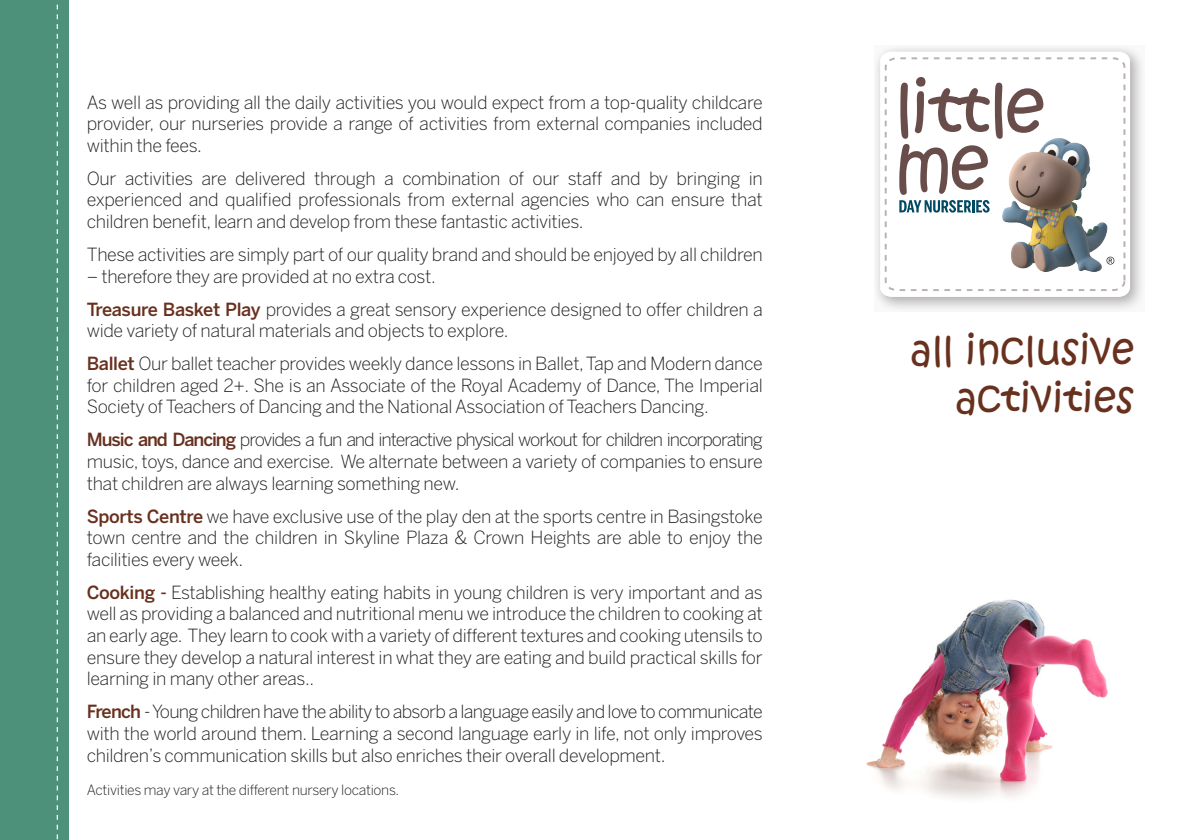
<style>
.page{position:relative;width:1191px;height:840px;background:#fff}
.page>*{position:absolute;margin:0;border:0;box-sizing:border-box;transform-origin:0 0}
.t1{font:40px "Kristen ITC";color:#68311e}
.t2{font:300 18px/21.6px "Benton Sans";letter-spacing:-.02em;color:#231f20;text-align:justify}
.t3{font:300 14px "Benton Sans";letter-spacing:-.02em;color:#231f20}
.s1{font-weight:500;color:#68311e}
</style>
<div class="page">
<svg style="left:875px;top:47px;width:267px;height:263px"></svg>
<svg style="left:880px;top:52px;width:250px;height:245px"></svg>
<svg style="left:883px;top:56px;width:243px;height:236px"></svg>
<svg style="left:899px;top:77px;width:144px;height:135px"></svg>
<img style="left:989px;top:133px;width:131px;height:147px">
<div style="left:0;top:0;width:68px;height:839px;background:#4d917a"></div>
<svg style="left:57px;top:4px;width:1px;height:835px"></svg>
<img style="left:866px;top:599px;width:242px;height:200px">
<p class="t2" style="left:87px;top:91px;width:677px">As well as providing all the daily activities you would expect from a top-quality childcare provider, our nurseries provide a range of activities from external companies included within the fees.</p>
<p class="t2" style="left:87px;top:167px;width:677px">Our activities are delivered through a combination of our staff and by bringing in experienced and qualified professionals from external agencies who can ensure that children benefit, learn and develop from these fantastic activities.</p>
<p class="t2" style="left:87px;top:243px;width:677px">These activities are simply part of our quality brand and should be enjoyed by all children</p>
<p class="t2" style="left:87px;top:265px;width:350px">– therefore they are provided at no extra cost.</p>
<p class="t2" style="left:87px;top:298px;width:677px"><span class="s1">Treasure Basket Play</span> provides a great sensory experience designed to offer children a wide variety of natural materials and objects to explore.</p>
<p class="t2" style="left:87px;top:352px;width:677px"><span class="s1">Ballet</span> Our ballet teacher provides weekly dance lessons in Ballet, Tap and Modern dance for children aged 2+. She is an Associate of the Royal Academy of Dance, The Imperial Society of Teachers of Dancing and the National Association of Teachers Dancing.</p>
<p class="t2" style="left:87px;top:428px;width:677px"><span class="s1">Music and Dancing</span> provides a fun and interactive physical workout for children incorporating music, toys, dance and exercise. We alternate between a variety of companies to ensure that children are always learning something new.</p>
<p class="t2" style="left:87px;top:505px;width:677px"><span class="s1">Sports Centre</span> we have exclusive use of the play den at the sports centre in Basingstoke town centre and the children in Skyline Plaza &amp; Crown Heights are able to enjoy the facilities every week.</p>
<p class="t2" style="left:87px;top:581px;width:677px"><span class="s1">Cooking -</span> Establishing healthy eating habits in young children is very important and as well as providing a balanced and nutritional menu we introduce the children to cooking at an early age. They learn to cook with a variety of different textures and cooking utensils to ensure they develop a natural interest in what they are eating and build practical skills for learning in many other areas..</p>
<p class="t2" style="left:87px;top:700px;width:677px"><span class="s1">French</span> - Young children have the ability to absorb a language easily and love to communicate with the world around them. Learning a second language early in life, not only improves children’s communication skills but also enriches their overall development.</p>
<p class="t3" style="left:87px;top:780px;width:314px">Activities may vary at the different nursery locations.</p>
<p class="t1" style="left:910px;top:323px;width:226px">all inclusive</p>
<p class="t1" style="left:955px;top:371px;width:180px">activities</p>
</div>
